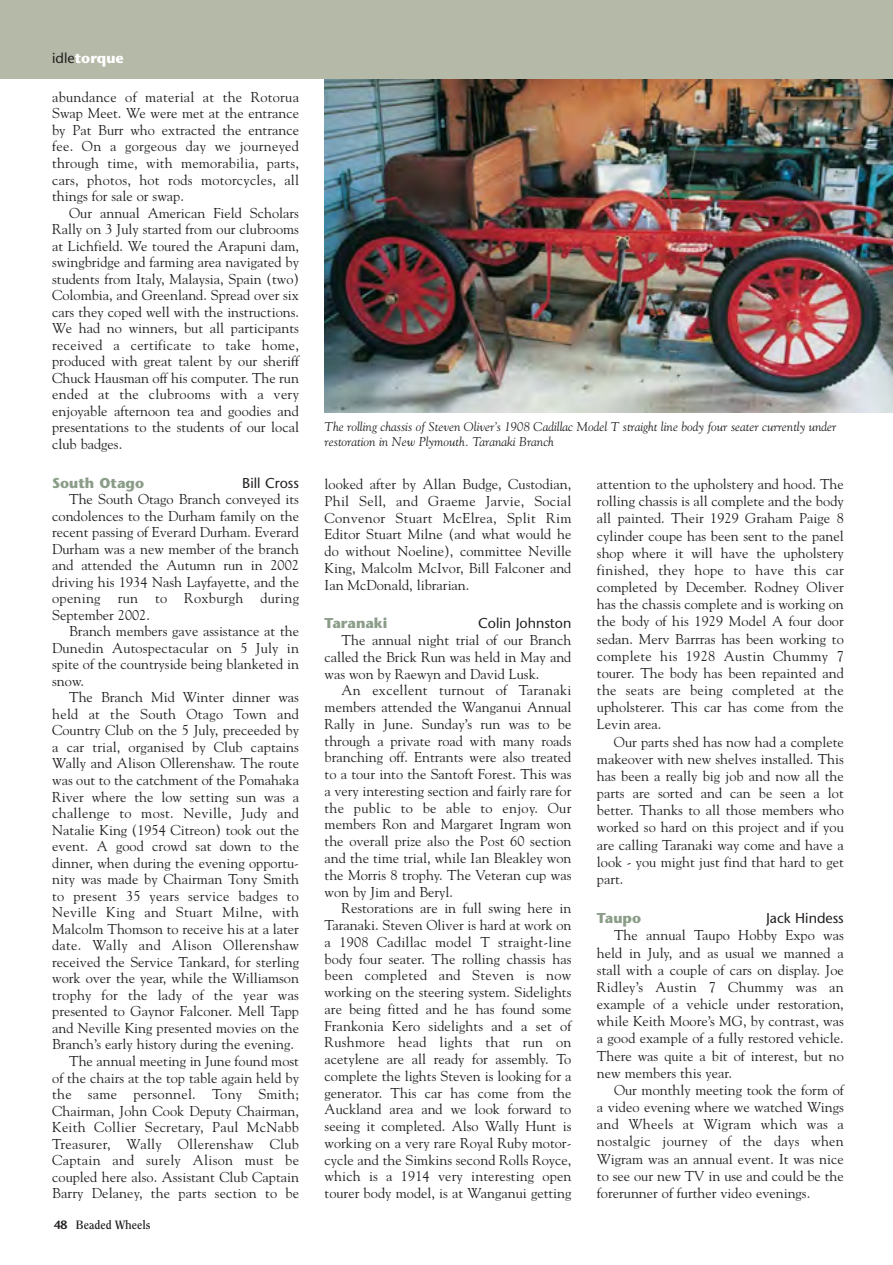
<style>
.page{position:relative;width:893px;height:1265px;background:#fff}
.page>*{position:absolute;margin:0;border:0;box-sizing:border-box;transform-origin:0 0}
.t1{font:14.25px/16.8px "Goudy";color:#231f20;text-align:justify}
.t2{font:14.25px "Goudy";letter-spacing:.02em;color:#231f20}
.t3{font:14.25px "Stone Sans";color:#231f20}
.t4{font:700 14.25px "Stone Sans";color:#8b9d89}
.t5{font:700 14.25px "Stone Sans";color:#fff}
.t6{font:italic 12.75px/14.2px "Goudy";color:#231f20}
.t7{font:700 12px "Clearface";color:#231f20}
.s1{font-weight:400;color:#231f20}
.s2{font-family:"Stone Sans";font-weight:600}
</style>
<div class="page">
<img style="left:324px;top:79px;width:568px;height:334px">
<div style="left:0;top:0;width:892px;height:79px;background:#b5b9a7"></div>
<p class="t5" style="left:52px;top:52px;width:73px"><span class="s1">idle</span>torque</p>
<p class="t1" style="left:52px;top:90px;width:248px">abundance of material at the Rotorua Swap Meet. We were met at the entrance by Pat Burr who extracted the entrance fee. On a gorgeous day we journeyed through time, with memorabilia, parts, cars, photos, hot rods motorcycles, all things for sale or swap.</p>
<p class="t1" style="left:52px;top:205px;width:248px;text-indent:17px">Our annual American Field Scholars Rally on 3 July started from our clubrooms at Lichfield. We toured the Arapuni dam, swingbridge and farming area navigated by students from Italy, Malaysia, Spain (two)<br>Colombia, and Greenland. Spread over six cars they coped well with the instructions.<br>We had no winners, but all participants received a certificate to take home, produced with great talent by our sheriff Chuck Hausman off his computer. The run ended at the clubrooms with a very enjoyable afternoon tea and goodies and presentations to the students of our local club badges.</p>
<p class="t4" style="left:52px;top:477px;width:93px">South Otago</p>
<p class="t3" style="left:242px;top:477px;width:58px">Bill Cross</p>
<p class="t1" style="left:52px;top:492px;width:248px;text-indent:17px">The South Otago Branch conveyed its condolences to the Durham family on the recent passing of Everard Durham. Everard Durham was a new member of the branch and attended the Autumn run in 2002 driving his 1934 Nash Layfayette, and the opening run to Roxburgh during September 2002.</p>
<p class="t1" style="left:52px;top:624px;width:248px;text-indent:17px">Branch members gave assistance at the Dunedin Autospectacular on 5 July in spite of the countryside being blanketed in snow.</p>
<p class="t1" style="left:69px;top:690px;width:231px">The Branch Mid Winter dinner was</p>
<p class="t2" style="left:52px;top:708px;width:248px">held at the South Otago Town and</p>
<p class="t1" style="left:52px;top:723px;width:248px">Country Club on the 5 July, preceeded by</p>
<p class="t1" style="left:52px;top:739px;width:248px">a car trial, organised by Club captains</p>
<p class="t1" style="left:52px;top:756px;width:248px">Wally and Alison Ollerenshaw. The route</p>
<p class="t1" style="left:52px;top:772px;width:248px">was out to the catchment of the Pomahaka</p>
<p class="t1" style="left:52px;top:789px;width:248px">River where the low setting sun was a</p>
<p class="t2" style="left:52px;top:807px;width:248px">challenge to most. Neville, Judy and</p>
<p class="t1" style="left:52px;top:822px;width:248px">Natalie King (1954 Citreon) took out the</p>
<p class="t1" style="left:52px;top:838px;width:248px">event. A good crowd sat down to the</p>
<p class="t1" style="left:52px;top:855px;width:248px">dinner, when during the evening opportu-</p>
<p class="t1" style="left:52px;top:871px;width:248px">nity was made by Chairman Tony Smith</p>
<p class="t2" style="left:52px;top:889px;width:248px">to present 35 years service badges to</p>
<p class="t2" style="left:52px;top:906px;width:248px">Neville King and Stuart Milne, with</p>
<p class="t1" style="left:52px;top:921px;width:248px">Malcolm Thomson to receive his at a later</p>
<p class="t2" style="left:52px;top:939px;width:248px">date. Wally and Alison Ollerenshaw</p>
<p class="t1" style="left:52px;top:954px;width:248px">received the Service Tankard, for sterling</p>
<p class="t1" style="left:52px;top:970px;width:248px">work over the year, while the Williamson</p>
<p class="t2" style="left:52px;top:989px;width:248px">trophy for the lady of the year was</p>
<p class="t1" style="left:52px;top:1003px;width:248px">presented to Gaynor Falconer. Mell Tapp</p>
<p class="t1" style="left:52px;top:1020px;width:248px">and Neville King presented movies on the</p>
<p class="t1" style="left:52px;top:1036px;width:243px">Branch’s early history during the evening.</p>
<p class="t1" style="left:69px;top:1053px;width:231px">The annual meeting in June found most</p>
<p class="t1" style="left:52px;top:1069px;width:248px">of the chairs at the top table again held by</p>
<p class="t2" style="left:52px;top:1088px;width:248px">the same personnel. Tony Smith;</p>
<p class="t1" style="left:52px;top:1103px;width:248px">Chairman, John Cook Deputy Chairman,</p>
<p class="t2" style="left:52px;top:1121px;width:248px">Keith Collier Secretary, Paul McNabb</p>
<p class="t2" style="left:52px;top:1137px;width:248px">Treasurer, Wally Ollerenshaw Club</p>
<p class="t2" style="left:52px;top:1154px;width:248px">Captain and surely Alison must be</p>
<p class="t1" style="left:52px;top:1169px;width:248px">coupled here also. Assistant Club Captain</p>
<p class="t1" style="left:52px;top:1185px;width:248px">Barry Delaney, the parts section to be</p>
<p class="t7" style="left:54px;top:1219px;width:98px"><span class="s2">48</span> Beaded Wheels</p>
<p class="t6" style="left:324px;top:420px;width:513px">The rolling chassis of Steven Oliver’s 1908 Cadillac Model T straight line body four seater currently under restoration in New Plymouth. Taranaki Branch</p>
<p class="t1" style="left:324px;top:477px;width:248px">looked after by Allan Budge, Custodian, Phil Sell, and Graeme Jarvie, Social Convenor Stuart McElrea, Split Rim Editor Stuart Milne (and what would he do without Noeline), committee Neville King, Malcolm McIvor, Bill Falconer and Ian McDonald, librarian.</p>
<p class="t4" style="left:324px;top:617px;width:64px">Taranaki</p>
<p class="t3" style="left:478px;top:617px;width:95px">Colin Johnston</p>
<p class="t1" style="left:324px;top:632px;width:248px;text-indent:17px">The annual night trial of our Branch called the Brick Run was held in May and was won by Raewyn and David Lusk.</p>
<p class="t1" style="left:324px;top:683px;width:248px;text-indent:17px">An excellent turnout of Taranaki members attended the Wanganui Annual Rally in June. Sunday’s run was to be through a private road with many roads branching off. Entrants were also treated to a tour into the Santoft Forest. This was a very interesting section and fairly rare for the public to be able to enjoy. Our members Ron and Margaret Ingram won the overall prize also the Post 60 section and the time trial, while Ian Bleakley won the Morris 8 trophy. The Veteran cup was won by Jim and Beryl.</p>
<p class="t1" style="left:324px;top:900px;width:248px;text-indent:17px">Restorations are in full swing here in Taranaki. Steven Oliver is hard at work on a 1908 Cadillac model T straight-line body four seater. The rolling chassis has been completed and Steven is now working on the steering system. Sidelights are being fitted and he has found some Frankonia Kero sidelights and a set of Rushmore head lights that run on acetylene are all ready for assembly. To complete the lights Steven is looking for a generator. This car has come from the Auckland area and we look forward to seeing it completed. Also Wally Hunt is working on a very rare Royal Ruby motor&shy;cycle and the Simkins second Rolls Royce, which is a 1914 very interesting open tourer body model, is at Wanganui getting</p>
<p class="t1" style="left:596px;top:476px;width:248px">attention to the upholstery and hood. The rolling chassis is all complete and the body all painted. Their 1929 Graham Paige 8 cylinder coupe has been sent to the panel shop where it will have the upholstery finished, they hope to have this car completed by December. Rodney Oliver has the chassis complete and is working on the body of his 1929 Model A four door sedan. Merv Barrras has been working to complete his 1928 Austin Chummy 7 tourer. The body has been repainted and the seats are being completed at the upholsterer. This car has come from the Levin area.</p>
<p class="t1" style="left:596px;top:734px;width:248px;text-indent:17px">Our parts shed has now had a complete makeover with new shelves installed. This has been a really big job and now all the parts are sorted and can be seen a lot better. Thanks to all those members who worked so hard on this project and if you are calling Taranaki way come and have a look - you might just find that hard to get part.</p>
<p class="t4" style="left:596px;top:912px;width:46px">Taupo</p>
<p class="t3" style="left:765px;top:912px;width:79px">Jack Hindess</p>
<p class="t1" style="left:596px;top:927px;width:248px;text-indent:17px">The annual Taupo Hobby Expo was held in July, and as usual we manned a stall with a couple of cars on display. Joe Ridley’s Austin 7 Chummy was an example of a vehicle under restoration, while Keith Moore’s MG, by contrast, was a good example of a fully restored vehicle.<br>There was quite a bit of interest, but no new members this year.</p>
<p class="t1" style="left:596px;top:1082px;width:248px;text-indent:17px">Our monthly meeting took the form of a video evening where we watched Wings and Wheels at Wigram which was a nostalgic journey of the days when Wigram was an annual event. It was nice to see our new TV in use and could be the forerunner of further video evenings.</p>
</div>
